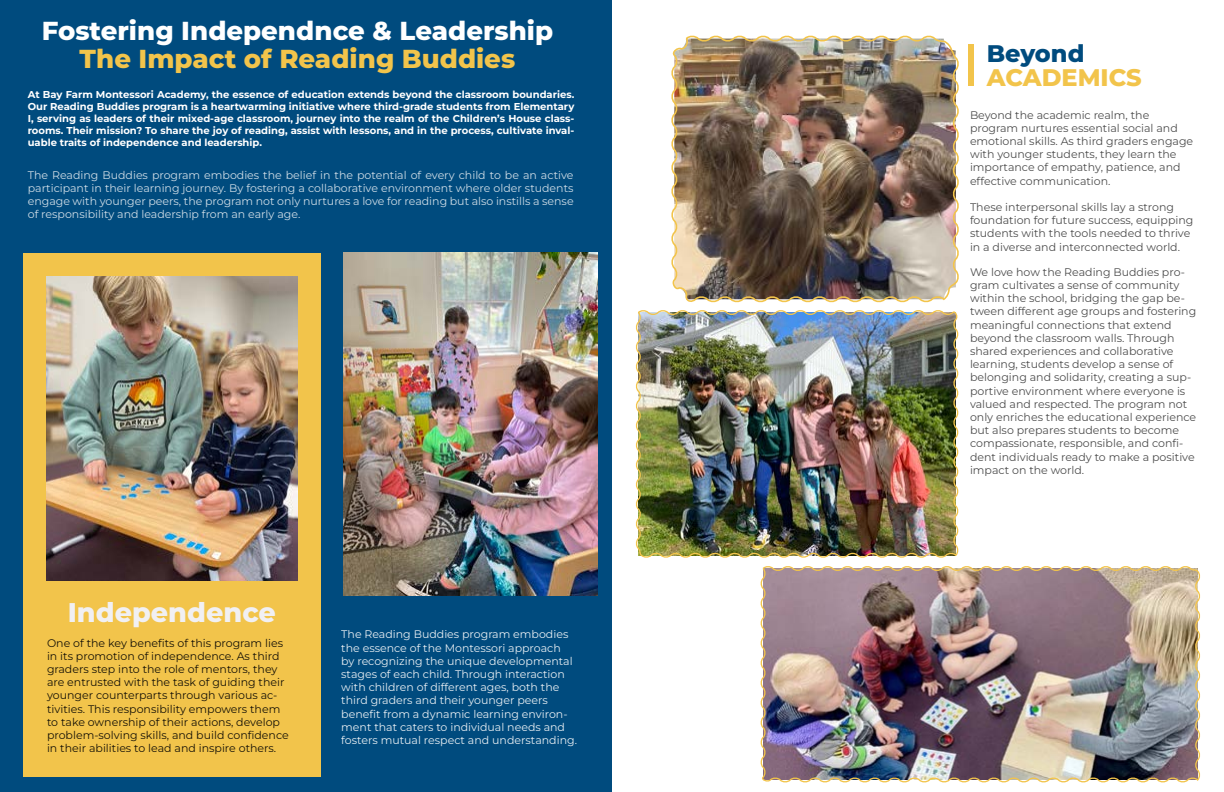
<style>
.page{position:relative;width:1224px;height:792px;background:#fff}
.page>*{position:absolute;margin:0;border:0;box-sizing:border-box;transform-origin:0 0}
.t1{font:800 27px "Montserrat";color:#f1f0f3}
.t2{font:800 26px "Montserrat";color:#fff}
.t3{font:800 26px "Montserrat";color:#f2c44b}
.t4{font:800 24px "Montserrat";color:#f2c44b}
.t5{font:800 24px "Montserrat";color:#004b7e}
.t6{font:11px/13.2px "Montserrat";color:#000}
.t7{font:11px/13.2px "Montserrat";color:#fff}
.t8{font:700 10px/12px "Montserrat";color:#fff;text-align:justify}
</style>
<div class="page">
<div style="left:968px;top:44px;width:6px;height:42px;background:#f2c44b"></div>
<img style="left:760px;top:566px;width:440px;height:217px">
<img style="left:671px;top:35px;width:288px;height:268px">
<img style="left:635px;top:310px;width:324px;height:248px">
<div style="left:0;top:0;width:612px;height:792px;background:#004b7e"></div>
<div style="left:23px;top:254px;width:297px;height:523px;background:#f2c44b"></div>
<img style="left:46px;top:276px;width:251px;height:304px">
<img style="left:343px;top:253px;width:254px;height:342px">
<h2 class="t2" style="left:42px;top:13px;width:513px">Fostering Independnce &amp; Leadership</h2>
<h2 class="t3" style="left:80px;top:41px;width:437px">The Impact of Reading Buddies</h2>
<p class="t8" style="left:28px;top:88px;width:548px">At Bay Farm Montessori Academy, the essence of education extends beyond the classroom boundaries.<br>Our Reading Buddies program is a heartwarming initiative where third-grade students from Elementary I, serving as leaders of their mixed-age classroom, journey into the realm of the Children’s House class&shy;rooms. Their mission? To share the joy of reading, assist with lessons, and in the process, cultivate inval&shy;uable traits of independence and leadership.</p>
<p class="t7" style="left:28px;top:168px;width:547px;text-align:justify">The Reading Buddies program embodies the belief in the potential of every child to be an active participant in their learning journey. By fostering a collaborative environment where older students engage with younger peers, the program not only nurtures a love for reading but also instills a sense of responsibility and leadership from an early age.</p>
<h1 class="t1" style="left:68px;top:595px;width:210px">Independence</h1>
<p class="t6" style="left:47px;top:636px;width:243px">One of the key benefits of this program lies in its promotion of independence. As third graders step into the role of mentors, they are entrusted with the task of guiding their younger counterparts through various ac&shy;tivities. This responsibility empowers them to take ownership of their actions, develop problem-solving skills, and build confidence in their abilities to lead and inspire others.</p>
<p class="t7" style="left:341px;top:628px;width:237px">The Reading Buddies program embodies the essence of the Montessori approach<br>by recognizing the unique developmental stages of each child. Through interaction with children of different ages, both the third graders and their younger peers benefit from a dynamic learning environ&shy;ment that caters to individual needs and fosters mutual respect and understanding.</p>
<h3 class="t5" style="left:987px;top:37px;width:99px">Beyond</h3>
<h3 class="t4" style="left:987px;top:61px;width:156px">ACADEMICS</h3>
<p class="t6" style="left:970px;top:108px;width:225px">Beyond the academic realm, the program nurtures essential social and emotional skills. As third graders engage with younger students, they learn the importance of empathy, patience, and effective communication.</p>
<p class="t6" style="left:970px;top:200px;width:225px">These interpersonal skills lay a strong foundation for future success, equipping students with the tools needed to thrive in a diverse and interconnected world.</p>
<p class="t6" style="left:970px;top:265px;width:228px">We love how the Reading Buddies pro&shy;gram cultivates a sense of community within the school, bridging the gap be&shy;tween different age groups and fostering meaningful connections that extend beyond the classroom walls. Through shared experiences and collaborative learning, students develop a sense of belonging and solidarity, creating a sup&shy;portive environment where everyone is valued and respected. The program not only enriches the educational experience but also prepares students to become compassionate, responsible, and confi&shy;dent individuals ready to make a positive impact on the world.</p>
</div>
